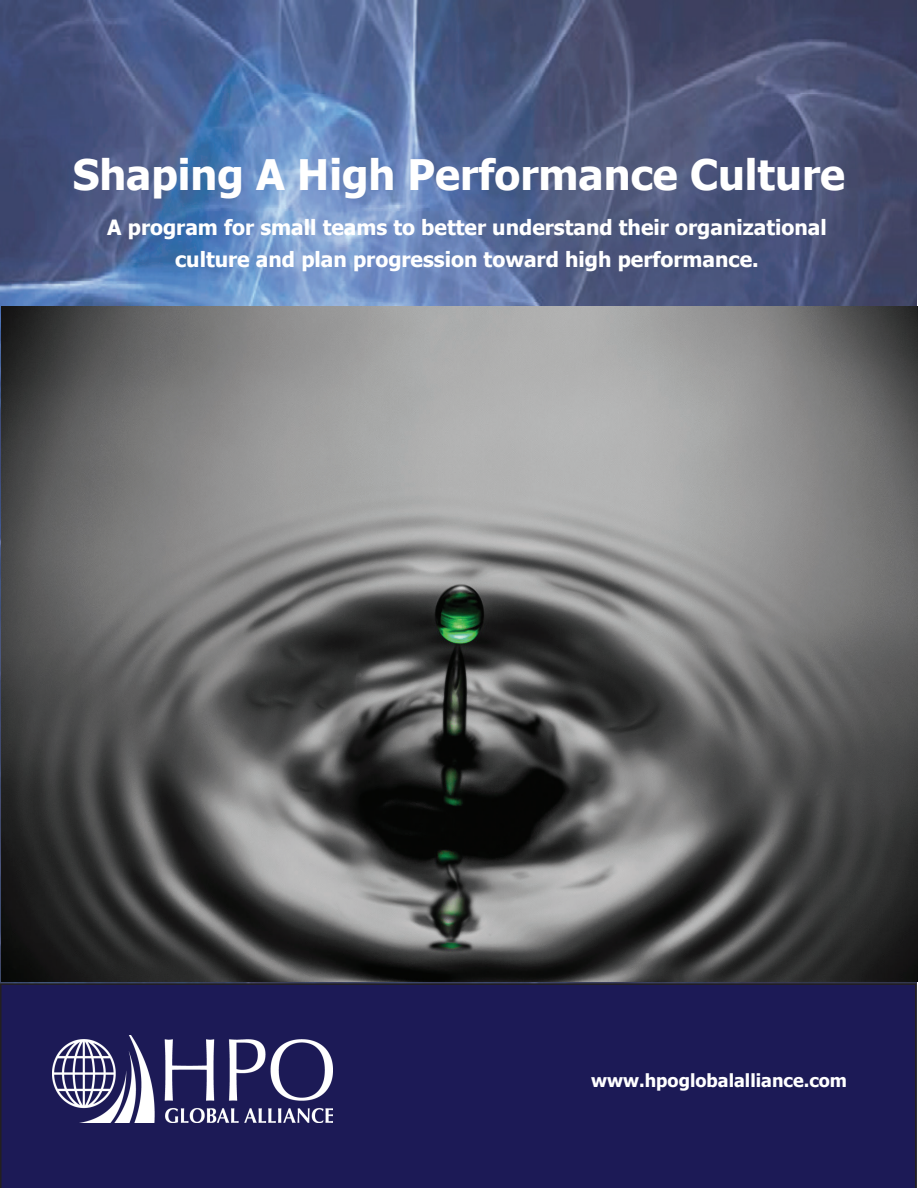
<style>
.page{position:relative;width:918px;height:1188px;background:#fff}
.page>*{position:absolute;margin:0;border:0;box-sizing:border-box;transform-origin:0 0}
.t1{font:700 42px "Tahoma";color:#fff}
.t2{font:700 21px/31.5px "Tahoma";color:#fff;text-align:center}
.t3{font:700 18px "Tahoma";color:#fff}
</style>
<div class="page">
<img style="left:0;top:0;width:916px;height:983px">
<div style="left:0;top:983px;width:916px;height:205px;background:#1c1a56"></div>
<img style="left:53px;top:1036px;width:280px;height:87px">
<img style="left:2px;top:307px;width:916px;height:675px">
<h1 class="t1" style="left:73px;top:145px;width:774px">Shaping A High Performance Culture</h1>
<p class="t2" style="left:107px;top:211px;width:721px">A program for small teams to better understand their organizational culture and plan progression toward high performance.</p>
<p class="t3" style="left:591px;top:1067px;width:258px">www.hpoglobalalliance.com</p>
</div>
